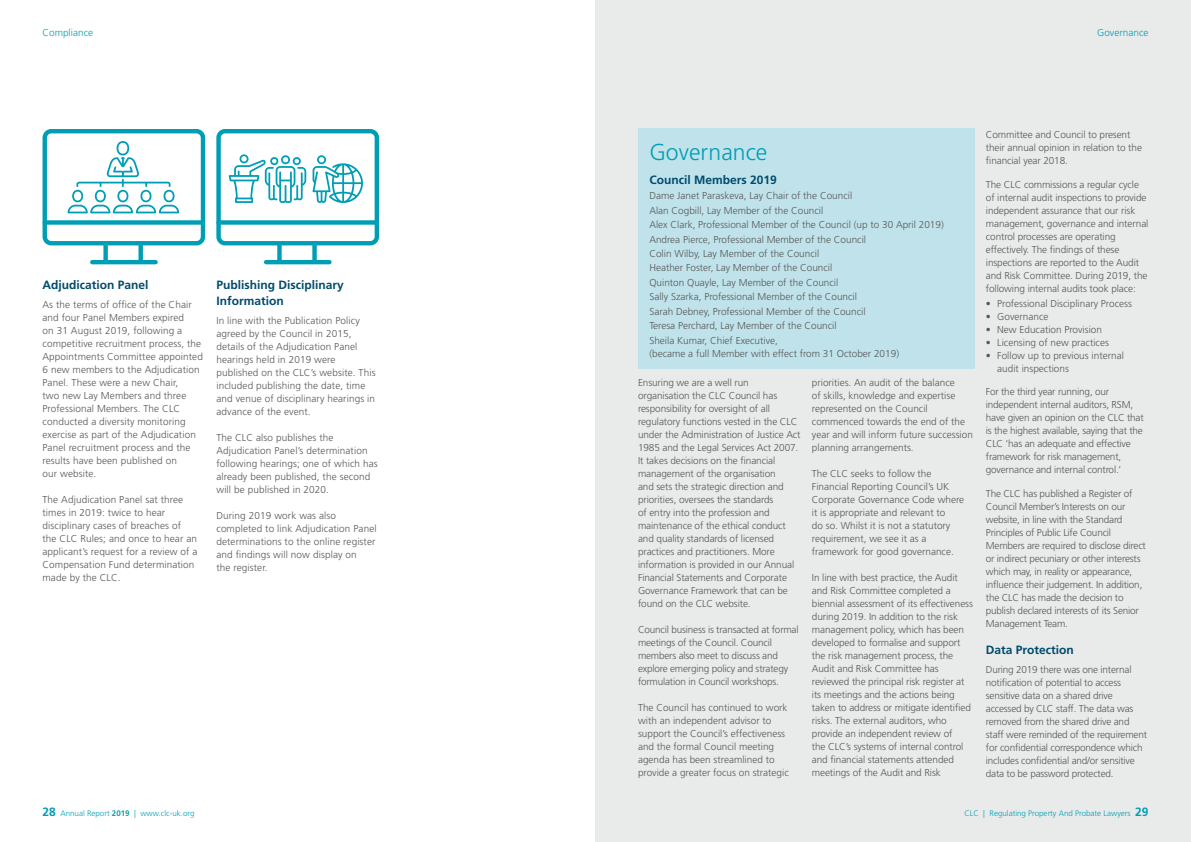
<style>
.page{position:relative;width:1191px;height:842px;background:#fff}
.page>*{position:absolute;margin:0;border:0;box-sizing:border-box;transform-origin:0 0}
.t1{font:300 23px "Frutiger LT Std";color:#009eb5}
.t2{font:700 12px/16px "Frutiger";color:#004b6c}
.t3{font:300 10px/13px "Frutiger LT Std";letter-spacing:-.01em;color:#575756}
.t4{font:300 10px/13px "Frutiger LT Std";letter-spacing:.01em;color:#575756}
.t5{font:300 10px "Frutiger LT Std";color:#009eb5}
.t6{font:300 8px "Frutiger LT Std";color:#009eb5}
.s1{font-family:"Frutiger"}
.s2{font-family:"Frutiger";font-weight:700;font-size:12px}
.s3{font-family:"Frutiger";font-weight:700}
</style>
<div class="page">
<div style="left:595px;top:0;width:596px;height:842px;background:#e9ebeb"></div>
<div style="left:43px;top:129px;width:162px;height:116px;border:4px solid #009eb5;border-radius:6px"></div>
<div style="left:45px;top:220px;width:157px;height:5px;background:#009eb5"></div>
<hr style="left:92px;top:260px;width:64px;height:4px;background:#009eb5">
<div style="left:103px;top:245px;width:5px;height:16px;background:#009eb5"></div>
<div style="left:138px;top:245px;width:5px;height:16px;background:#009eb5"></div>
<svg style="left:68px;top:141px;width:111px;height:72px"></svg>
<div style="left:638px;top:128px;width:336px;height:241px;background:#c0e3eb"></div>
<div style="left:216px;top:129px;width:163px;height:116px;border:4px solid #009eb5;border-radius:6px"></div>
<div style="left:218px;top:220px;width:158px;height:5px;background:#009eb5"></div>
<hr style="left:266px;top:260px;width:63px;height:4px;background:#009eb5">
<div style="left:277px;top:245px;width:5px;height:16px;background:#009eb5"></div>
<div style="left:312px;top:245px;width:5px;height:16px;background:#009eb5"></div>
<svg style="left:229px;top:154px;width:77px;height:49px"></svg>
<svg style="left:312px;top:155px;width:51px;height:48px"></svg>
<p class="t5" style="left:43px;top:27px;width:52px">Compliance</p>
<p class="t5" style="left:1097px;top:27px;width:53px">Governance</p>
<p class="t2" style="left:43px;top:277px;width:108px">Adjudication Panel</p>
<p class="t4" style="left:43px;top:298px;width:162px">As the terms of office of the Chair and four Panel Members expired<br>on 31 August 2019, following a competitive recruitment process, the<br>Appointments Committee appointed<br>6 new members to the Adjudication<br>Panel. These were a new Chair,<br>two new Lay Members and three<br>Professional Members. The CLC conducted a diversity monitoring exercise as part of the Adjudication<br>Panel recruitment process and the results have been published on<br>our website.</p>
<p class="t4" style="left:43px;top:493px;width:156px">The Adjudication Panel sat three times in 2019: twice to hear disciplinary cases of breaches of the CLC Rules; and once to hear an applicant’s request for a review of a<br>Compensation Fund determination made by the CLC.</p>
<p class="t2" style="left:216px;top:277px;width:129px">Publishing Disciplinary<br>Information</p>
<p class="t4" style="left:216px;top:314px;width:161px"><span class="s1">I</span>n line with the Publication Policy agreed by the Council in 2015, details of the Adjudication Panel hearings held in 2019 were published on the CLC’s website. This included publishing the date, time and venue of disciplinary hearings in advance of the event.</p>
<p class="t4" style="left:216px;top:431px;width:163px">The CLC also publishes the<br>Adjudication Panel’s determination following hearings; one of which has already been published, the second will be published in 2020.</p>
<p class="t4" style="left:216px;top:509px;width:162px">During 2019 work was also completed to link Adjudication Panel determinations to the online register and findings will now display on<br>the register.</p>
<h1 class="t1" style="left:649px;top:139px;width:119px">Governance</h1>
<p class="t2" style="left:649px;top:171px;width:129px">Council Members 2019</p>
<p class="t3" style="left:649px;top:189px;width:296px;line-height:14.4px">Dame Janet Paraskeva, Lay Chair of the Council<br>Alan Cogbill, Lay Member of the Council<br>Alex Clark, Professional Member of the Council (up to 30 April 2019)<br>Andrea Pierce, Professional Member of the Council<br>Colin Wilby, Lay Member of the Council<br>Heather Foster, Lay Member of the Council<br>Quinton Quayle, Lay Member of the Council<br>Sally Szarka, Professional Member of the Council<br>Sarah Debney, Professional Member of the Council<br>Teresa Perchard, Lay Member of the Council<br>Sheila Kumar, Chief Executive,</p>
<p class="t3" style="left:649px;top:347px;width:251px">(became a full Member with effect from 31 October 2019)</p>
<p class="t3" style="left:638px;top:376px;width:164px">Ensuring we are a well run organisation the CLC Council has responsibility for oversight of all regulatory functions vested in the CLC under the Administration of Justice Act 1985 and the Legal Services Act 2007.<br>It takes decisions on the financial management of the organisation<br>and sets the strategic direction and priorities, oversees the standards<br>of entry into the profession and maintenance of the ethical conduct and quality standards of licensed practices and practitioners. More information is provided in our Annual Financial Statements and Corporate Governance Framework that can be found on the CLC website.</p>
<p class="t3" style="left:638px;top:623px;width:162px">Council business is transacted at formal meetings of the Council. Council members also meet to discuss and explore emerging policy and strategy formulation in Council workshops.</p>
<p class="t3" style="left:638px;top:701px;width:152px">The Council has continued to work with an independent advisor to support the Council’s effectiveness and the formal Council meeting agenda has been streamlined to provide a greater focus on strategic</p>
<p class="t3" style="left:812px;top:376px;width:162px">priorities. An audit of the balance<br>of skills, knowledge and expertise represented on the Council commenced towards the end of the year and will inform future succession planning arrangements.</p>
<p class="t3" style="left:812px;top:467px;width:154px">The CLC seeks to follow the<br>Financial Reporting Council’s UK<br>Corporate Governance Code where it is appropriate and relevant to<br>do so. Whilst it is not a statutory requirement, we see it as a framework for good governance.</p>
<p class="t3" style="left:812px;top:571px;width:162px">In line with best practice, the Audit and Risk Committee completed a biennial assessment of its effectiveness during 2019. In addition to the risk management policy, which has been developed to formalise and support the risk management process, the Audit and Risk Committee has reviewed the principal risk register at its meetings and the actions being taken to address or mitigate identified risks. The external auditors, who provide an independent review of<br>the CLC’s systems of internal control and financial statements attended meetings of the Audit and Risk</p>
<p class="t3" style="left:986px;top:128px;width:158px">Committee and Council to present their annual opinion in relation to the financial year 2018.</p>
<p class="t3" style="left:986px;top:178px;width:164px">The CLC commissions a regular cycle of internal audit inspections to provide independent assurance that our risk management, governance and internal control processes are operating effectively. The findings of these inspections are reported to the Audit and Risk Committee. During 2019, the following internal audits took place:</p>
<p class="t3" style="left:986px;top:297px;width:147px">• Professional Disciplinary Process</p>
<p class="t3" style="left:986px;top:310px;width:64px">• Governance</p>
<p class="t3" style="left:986px;top:323px;width:118px">• New Education Provision</p>
<p class="t3" style="left:986px;top:336px;width:125px">• Licensing of new practices</p>
<p class="t3" style="left:997px;top:349px;width:128px;text-indent:-11px">• Follow up to previous internal audit inspections</p>
<p class="t3" style="left:986px;top:385px;width:159px">For the third year running, our independent internal auditors, RSM, have given an opinion on the CLC that is the highest available, saying that the CLC ‘has an adequate and effective framework for risk management, governance and internal control.’</p>
<p class="t3" style="left:986px;top:487px;width:162px">The CLC has published a Register of Council Member’s Interests on our website, in line with the Standard Principles of Public Life Council Members are required to disclose direct or indirect pecuniary or other interests which may, in reality or appearance, influence their judgement. In addition, the CLC has made the decision to publish declared interests of its Senior Management Team.</p>
<p class="t2" style="left:986px;top:642px;width:89px">Data Protection</p>
<p class="t3" style="left:986px;top:663px;width:163px">During 2019 there was one internal notification of potential to access sensitive data on a shared drive accessed by CLC staff. The data was removed from the shared drive and staff were reminded of the requirement for confidential correspondence which includes confidential and/or sensitive data to be password protected.</p>
<p class="t6" style="left:43px;top:809px;width:154px"><span class="s2">28</span> Annual Report <span class="s3">2019</span> | www.clc-uk.org</p>
<p class="t6" style="left:964px;top:809px;width:185px">CLC | Regulating Property And Probate Lawyers <span class="s2">29</span></p>
</div>
